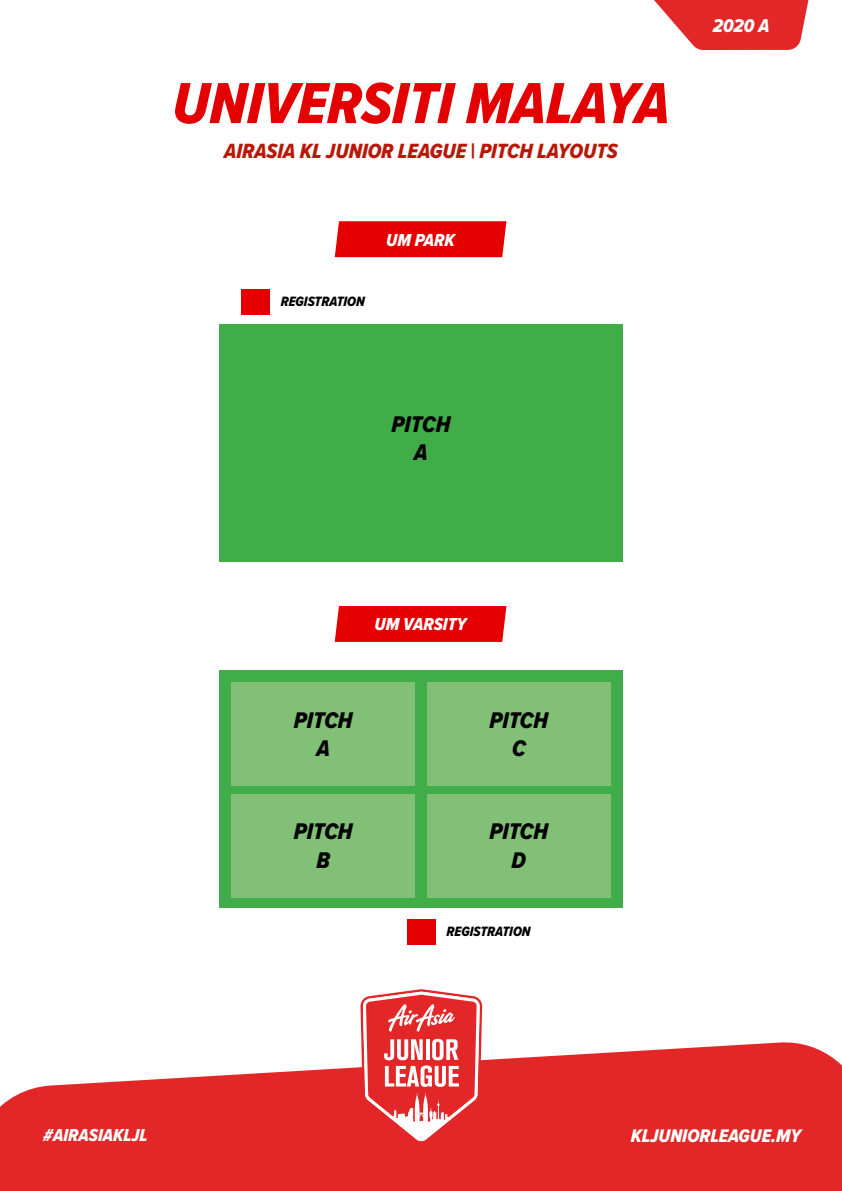
<style>
.page{position:relative;width:842px;height:1191px;background:#fff}
.page>*{position:absolute;margin:0;border:0;box-sizing:border-box;transform-origin:0 0}
.t1{font:60px "Proxima Nova Cond Extrabld It";color:#e50000}
.t2{font:23.5px/28.2px "Proxima Nova Cond Extrabld It";color:#000;text-align:center}
.t3{font:21.3px "Proxima Nova Cond Extrabld It";color:#b91808}
.t4{font:19.2px "Proxima Nova Cond Extrabld It";color:#fff}
.t5{font:19px "Proxima Nova Cond Extrabld It";color:#fff}
.t6{font:18px "Proxima Nova Cond Extrabld It";color:#fff}
.t7{font:14px "Proxima Nova Cond Extrabld It";color:#000}
</style>
<div class="page">
<svg style="left:0;top:1042px;width:842px;height:149px;background:#e74647"></svg>
<svg style="left:360px;top:989px;width:122px;height:154px"></svg>
<div style="left:219px;top:670px;width:403px;height:237px;background:#41ad49"></div>
<div style="left:335px;top:221px;width:171px;height:36px;background:#e50000"></div>
<div style="left:335px;top:606px;width:171px;height:36px;background:#e50000"></div>
<svg style="left:654px;top:0;width:155px;height:50px"></svg>
<div style="left:241px;top:289px;width:29px;height:26px;background:#e50000"></div>
<div style="left:407px;top:919px;width:29px;height:26px;background:#e50000"></div>
<div style="left:219px;top:324px;width:403px;height:237px;background:#41ad49"></div>
<div style="left:231px;top:682px;width:184px;height:104px;background:#82c078"></div>
<div style="left:427px;top:682px;width:183px;height:104px;background:#82c078"></div>
<div style="left:231px;top:794px;width:184px;height:104px;background:#82c078"></div>
<div style="left:427px;top:794px;width:183px;height:104px;background:#82c078"></div>
<h1 class="t1" style="left:172px;top:59px;width:499px">UNIVERSITI MALAYA</h1>
<p class="t3" style="left:224px;top:135px;width:395px">AIRASIA KL JUNIOR LEAGUE | PITCH LAYOUTS</p>
<p class="t7" style="left:281px;top:291px;width:86px">REGISTRATION</p>
<p class="t6" style="left:386px;top:226px;width:70px">UM PARK</p>
<p class="t2" style="left:392px;top:409px;width:60px">PITCH<br>A</p>
<p class="t4" style="left:713px;top:11px;width:58px">2020 A</p>
<p class="t6" style="left:375px;top:611px;width:94px">UM VARSITY</p>
<p class="t2" style="left:294px;top:705px;width:60px">PITCH<br>A</p>
<p class="t2" style="left:294px;top:817px;width:60px">PITCH<br>B</p>
<p class="t2" style="left:489px;top:705px;width:60px">PITCH<br>C</p>
<p class="t2" style="left:489px;top:817px;width:60px">PITCH<br>D</p>
<p class="t7" style="left:446px;top:921px;width:86px">REGISTRATION</p>
<p class="t6" style="left:43px;top:1122px;width:106px">#AIRASIAKLJL</p>
<p class="t5" style="left:631px;top:1121px;width:172px">KLJUNIORLEAGUE.MY</p>
</div>
